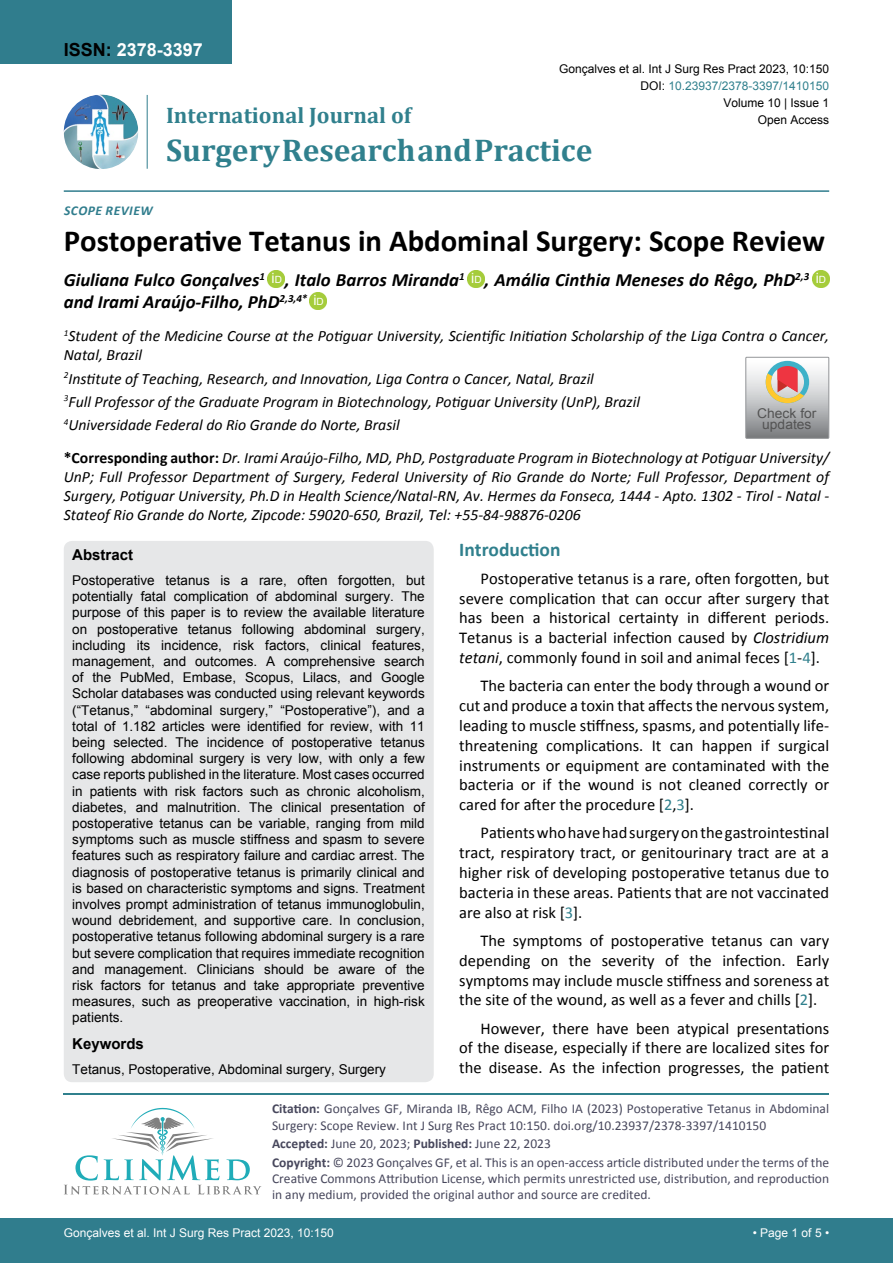
<style>
.page{position:relative;width:893px;height:1263px;background:#fff}
.page>*{position:absolute;margin:0;border:0;box-sizing:border-box;transform-origin:0 0}
.t1{font:700 31.5px "Cambria";color:#30808d}
.t2{font:700 30.75px "Calibri";color:#000}
.t3{font:700 22.5px "Cambria";color:#30808d}
.t4{font:700 19.5px "Calibri";color:#30808d}
.t5{font:italic 700 18.75px/22.5px "Calibri";color:#000}
.t6{font:700 18px "Arial";color:#fff}
.t7{font:16.5px/19.8px "Calibri";color:#000;text-align:justify}
.t8{font:italic 15.75px/18.9px "Calibri";color:#000}
.t9{font:700 15px "Arial";color:#000}
.t10{font:13.5px/16.2px "Arial";color:#000;text-align:justify}
.t11{font:13.5px/16.2px "Calibri";color:#47475c}
.t12{font:13.5px/11.6px "Arial";color:#535353;text-align:center}
.t13{font:italic 700 13.5px "Calibri";letter-spacing:.04em;color:#307d8d}
.t14{font:12px "Arial";color:#000}
.t15{font:12px "Arial";color:#fff}
.t16{font:12px "Arial";color:#30808d}
.s1{color:#000}
.s2{font-weight:700;font-style:normal}
.s3{font-style:italic}
.s4{color:#30808d}
.s5{font-weight:700}
</style>
<div class="page">
<div style="left:0;top:1218px;width:893px;height:45px;background:#307d8d"></div>
<div style="left:0;top:0;width:231px;height:64px;background:#307d8d"></div>
<img style="left:64px;top:95px;width:74px;height:74px;border-radius:37px">
<hr style="left:147px;top:95px;width:1px;height:74px;background:#307d8d">
<hr style="left:64px;top:190px;width:765px;height:2px;background:#307d8d">
<hr style="left:64px;top:1093px;width:765px;height:2px;background:#30808d">
<svg style="left:64px;top:1108px;width:197px;height:86px"></svg>
<img style="left:268px;top:270px;width:17px;height:17px">
<div style="left:268px;top:270px;width:17px;height:17px;background:#a5cc3b;border-radius:50%"></div>
<img style="left:468px;top:270px;width:17px;height:17px">
<div style="left:468px;top:270px;width:16px;height:17px;background:#a5cc3b;border-radius:50%"></div>
<img style="left:812px;top:270px;width:17px;height:17px">
<div style="left:812px;top:270px;width:17px;height:17px;background:#a5cc3b;border-radius:50%"></div>
<img style="left:310px;top:293px;width:17px;height:17px">
<div style="left:310px;top:293px;width:17px;height:16px;background:#a5cc3b;border-radius:50%"></div>
<div style="left:745px;top:357px;width:84px;height:82px;border:1px solid #939598"></div>
<svg style="left:746px;top:357px;width:83px;height:81px;background:#bdb6b3"></svg>
<div style="left:64px;top:541px;width:370px;height:541px;background:#e6e7e8;border-radius:9px"></div>
<h3 class="t6" style="left:64px;top:38px;width:141px"><span class="s1">ISSN:</span> 2378-3397</h3>
<p class="t14" style="left:559px;top:60px;width:272px">Gonçalves et al. Int J Surg Res Pract 2023, 10:150</p>
<p class="t14" style="left:723px;top:95px;width:107px">Volume 10 | Issue 1</p>
<p class="t16" style="left:640px;top:78px;width:190px"><span class="s1">DOI:</span> 10.23937/2378-3397/1410150</p>
<h3 class="t3" style="left:166px;top:100px;width:247px">International Journal of</h3>
<h1 class="t1" style="left:166px;top:128px;width:428px">Surgery Research and Practice</h1>
<p class="t14" style="left:758px;top:112px;width:73px">Open Access</p>
<p class="t13" style="left:64px;top:202px;width:90px">Scope Review</p>
<h2 class="t2" style="left:64px;top:221px;width:763px">Postoperative Tetanus in Abdominal Surgery: Scope Review</h2>
<h3 class="t5" style="left:64px;top:268px;width:764px">Giuliana Fulco Gonçalves<sup>1</sup> <sup>i</sup><sup>D</sup> , Italo Barros Miranda<sup>1</sup> <sup>i</sup><sup>D</sup> , Amália Cinthia Meneses do Rêgo, PhD<sup>2,3</sup> <sup>i</sup><sup>D </sup>and Irami Araújo-Filho, PhD<sup>2,3,4*</sup> <sup>i</sup><sup>D</sup></h3>
<p class="t8" style="left:64px;top:326px;width:767px"><sup>1</sup>Student of the Medicine Course at the Potiguar University, Scientific Initiation Scholarship of the Liga Contra o Cancer,<br>Natal, Brazil</p>
<p class="t8" style="left:64px;top:366px;width:578px;line-height:23.1px"><sup>2</sup>Institute of Teaching, Research, and Innovation, Liga Contra o Cancer, Natal, Brazil<br><sup>3</sup>Full Professor of the Graduate Program in Biotechnology, Potiguar University (UnP), Brazil<br><sup>4</sup>Universidade Federal do Rio Grande do Norte, Brasil</p>
<p class="t12" style="left:757px;top:407px;width:61px">Check for updates</p>
<p class="t8" style="left:64px;top:448px;width:767px;text-align:justify"><span class="s2">*Corresponding author:</span> Dr. Irami Araújo-Filho, MD, PhD, Postgraduate Program in Biotechnology at Potiguar University/ UnP; Full Professor Department of Surgery, Federal University of Rio Grande do Norte; Full Professor, Department of Surgery, Potiguar University, Ph.D in Health Science/Natal-RN, Av. Hermes da Fonseca, 1444 - Apto. 1302 - Tirol - Natal - Stateof Rio Grande do Norte, Zipcode: 59020-650, Brazil, Tel: +55-84-98876-0206</p>
<p class="t9" style="left:72px;top:545px;width:62px">Abstract</p>
<p class="t10" style="left:72px;top:572px;width:354px">Postoperative tetanus is a rare, often forgotten, but potentially fatal complication of abdominal surgery. The purpose of this paper is to review the available literature on postoperative tetanus following abdominal surgery, including its incidence, risk factors, clinical features, management, and outcomes. A comprehensive search of the PubMed, Embase, Scopus, Lilacs, and Google Scholar databases was conducted using relevant keywords (“Tetanus,” “abdominal surgery,” “Postoperative”), and a total of 1.182 articles were identified for review, with 11 being selected. The incidence of postoperative tetanus following abdominal surgery is very low, with only a few case reports published in the literature. Most cases occurred in patients with risk factors such as chronic alcoholism, diabetes, and malnutrition. The clinical presentation of postoperative tetanus can be variable, ranging from mild symptoms such as muscle stiffness and spasm to severe features such as respiratory failure and cardiac arrest. The diagnosis of postoperative tetanus is primarily clinical and is based on characteristic symptoms and signs. Treatment involves prompt administration of tetanus immunoglobulin, wound debridement, and supportive care. In conclusion, postoperative tetanus following abdominal surgery is a rare but severe complication that requires immediate recognition and management. Clinicians should be aware of the risk factors for tetanus and take appropriate preventive measures, such as preoperative vaccination, in high-risk patients.</p>
<p class="t9" style="left:72px;top:1034px;width:73px">Keywords</p>
<p class="t10" style="left:72px;top:1061px;width:315px">Tetanus, Postoperative, Abdominal surgery, Surgery</p>
<h3 class="t4" style="left:459px;top:537px;width:103px">Introduction</h3>
<p class="t7" style="left:459px;top:568px;width:371px;text-indent:21px">Postoperative tetanus is a rare, often forgotten, but severe complication that can occur after surgery that has been a historical certainty in different periods.<br>Tetanus is a bacterial infection caused by <span class="s3">Clostridium tetani</span>, commonly found in soil and animal feces [<span class="s4">1</span>-<span class="s4">4</span>].</p>
<p class="t7" style="left:459px;top:676px;width:371px;text-indent:21px">The bacteria can enter the body through a wound or cut and produce a toxin that affects the nervous system, leading to muscle stiffness, spasms, and potentially life&shy;threatening complications. It can happen if surgical instruments or equipment are contaminated with the bacteria or if the wound is not cleaned correctly or cared for after the procedure [<span class="s4">2</span>,<span class="s4">3</span>].</p>
<p class="t7" style="left:459px;top:823px;width:371px;text-indent:21px">Patients who have had surgery on the gastrointestinal tract, respiratory tract, or genitourinary tract are at a higher risk of developing postoperative tetanus due to bacteria in these areas. Patients that are not vaccinated are also at risk [<span class="s4">3</span>].</p>
<p class="t7" style="left:459px;top:931px;width:371px;text-indent:21px">The symptoms of postoperative tetanus can vary depending on the severity of the infection. Early symptoms may include muscle stiffness and soreness at the site of the wound, as well as a fever and chills [<span class="s4">2</span>].</p>
<p class="t7" style="left:459px;top:1018px;width:371px;text-indent:21px">However, there have been atypical presentations of the disease, especially if there are localized sites for the disease. As the infection progresses, the patient</p>
<p class="t11" style="left:272px;top:1101px;width:559px"><span class="s5">Citation:</span> Gonçalves GF, Miranda IB, Rêgo ACM, Filho IA (2023) Postoperative Tetanus in Abdominal<br>Surgery: Scope Review. Int J Surg Res Pract 10:150. doi.org/10.23937/2378-3397/1410150</p>
<p class="t11" style="left:272px;top:1134px;width:559px;line-height:18.6px"><span class="s5">Accepted:</span> June 20, 2023; <span class="s5">Published:</span> June 22, 2023<br><span class="s5">Copyright:</span> © 2023 Gonçalves GF, et al. This is an open-access article distributed under the terms of the</p>
<p class="t11" style="left:272px;top:1170px;width:559px">Creative Commons Attribution License, which permits unrestricted use, distribution, and reproduction in any medium, provided the original author and source are credited.</p>
<p class="t15" style="left:64px;top:1225px;width:272px">Gonçalves et al. Int J Surg Res Pract 2023, 10:150</p>
<p class="t15" style="left:753px;top:1225px;width:78px">• Page 1 of 5 •</p>
</div>
